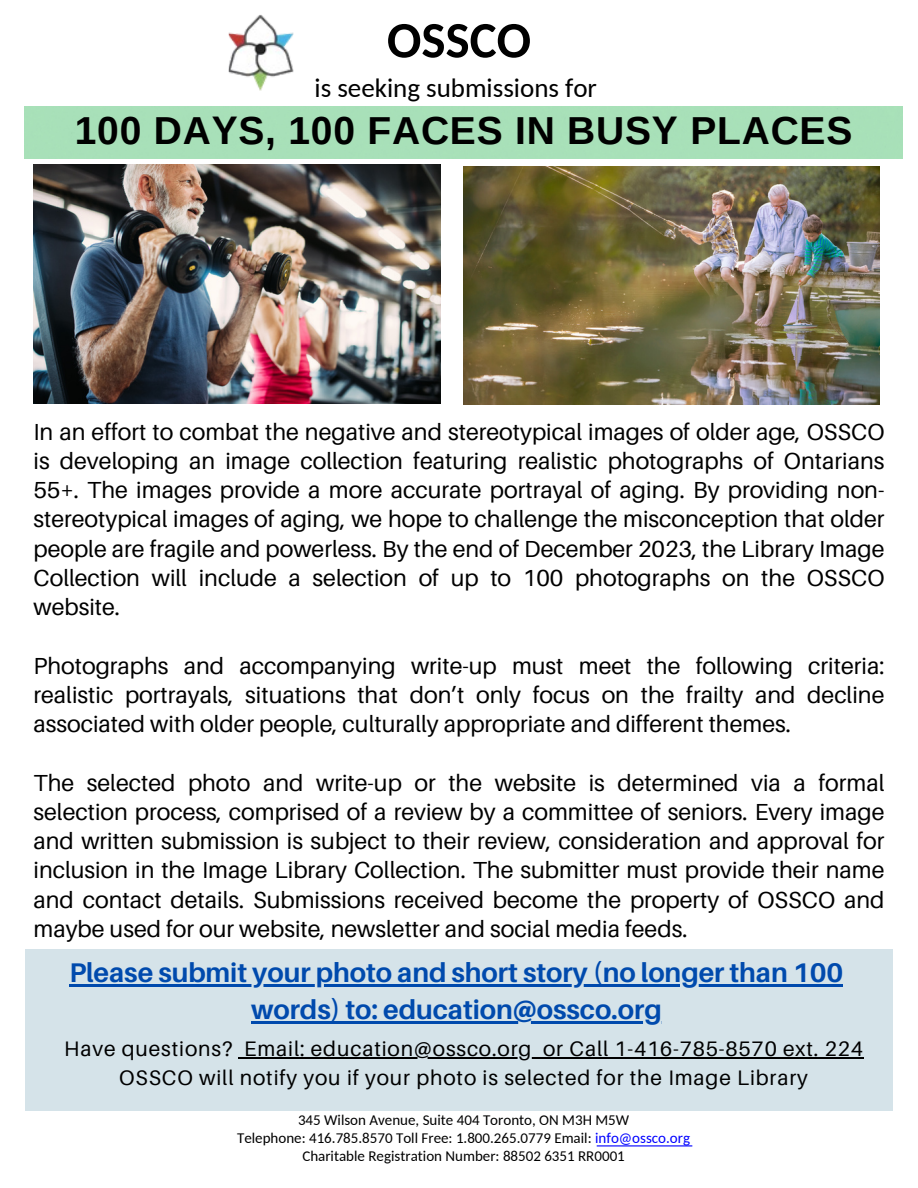
<style>
.page{position:relative;width:918px;height:1188px;background:#fff}
.page>*{position:absolute;margin:0;border:0;box-sizing:border-box;transform-origin:0 0}
.t1{font:700 51px "Carlito";color:#000}
.t2{font:700 39px "Liberation Sans";letter-spacing:.02em;color:#000}
.t3{font:700 27px/37.2px "Aileron";color:#004aad;text-align:center}
.t4{font:27px "Carlito";color:#000}
.t5{font:23.25px/29.2px "Aileron";color:#000;text-align:justify}
.t6{font:21px "Aileron";letter-spacing:.04em;color:#000}
.t7{font:15px/18px "Carlito";color:#000;text-align:center}
.s1{color:#00f}
</style>
<div class="page">
<hr style="left:597px;top:1145px;width:95px;height:1px;background:#00f">
<img style="left:229px;top:15px;width:65px;height:76px">
<div style="left:25px;top:950px;width:868px;height:161px;background:#d5e3e9"></div>
<img style="left:464px;top:167px;width:416px;height:237px">
<img style="left:34px;top:165px;width:407px;height:238px">
<hr style="left:69px;top:984px;width:774px;height:3px;background:#004aad">
<hr style="left:251px;top:1022px;width:411px;height:2px;background:#004aad">
<svg style="left:239px;top:1057px;width:18px;height:1px"></svg>
<hr style="left:257px;top:1057px;width:275px;height:1px;background:#000">
<hr style="left:543px;top:1057px;width:321px;height:1px;background:#000">
<p class="t1" style="left:387px;top:19px;width:146px">OSSCO</p>
<p class="t4" style="left:315px;top:77px;width:284px">is seeking submissions for</p>
<p class="t2" style="left:75px;top:109px;width:779px">100 DAYS, 100 FACES IN BUSY PLACES</p>
<p class="t5" style="left:34px;top:416px;width:852px">In an effort to combat the negative and stereotypical images of older age, OSSCO is developing an image collection featuring realistic photographs of Ontarians 55+. The images provide a more accurate portrayal of aging. By providing non&shy;stereotypical images of aging, we hope to challenge the misconception that older people are fragile and powerless. By the end of December 2023, the Library Image Collection will include a selection of up to 100 photographs on the OSSCO website.</p>
<p class="t5" style="left:34px;top:650px;width:852px">Photographs and accompanying write-up must meet the following criteria: realistic portrayals, situations that don’t only focus on the frailty and decline associated with older people, culturally appropriate and different themes.</p>
<p class="t5" style="left:34px;top:767px;width:852px">The selected photo and write-up or the website is determined via a formal selection process, comprised of a review by a committee of seniors. Every image and written submission is subject to their review, consideration and approval for inclusion in the Image Library Collection. The submitter must provide their name and contact details. Submissions received become the property of OSSCO and maybe used for our website, newsletter and social media feeds.</p>
<p class="t3" style="left:69px;top:954px;width:776px">Please submit your photo and short story (no longer than 100 words) to: education@ossco.org</p>
<p class="t6" style="left:64px;top:1036px;width:800px">Have questions? Email: education@ossco.org or Call 1-416-785-8570 ext. 224</p>
<p class="t6" style="left:119px;top:1065px;width:690px">OSSCO will notify you if your photo is selected for the Image Library</p>
<p class="t7" style="left:298px;top:1112px;width:333px">345 Wilson Avenue, Suite 404 Toronto, ON M3H M5W</p>
<p class="t7" style="left:237px;top:1130px;width:455px">Telephone: 416.785.8570 Toll Free: 1.800.265.0779 Email: <span class="s1">info@ossco.org<br></span>Charitable Registration Number: 88502 6351 RR0001</p>
</div>
